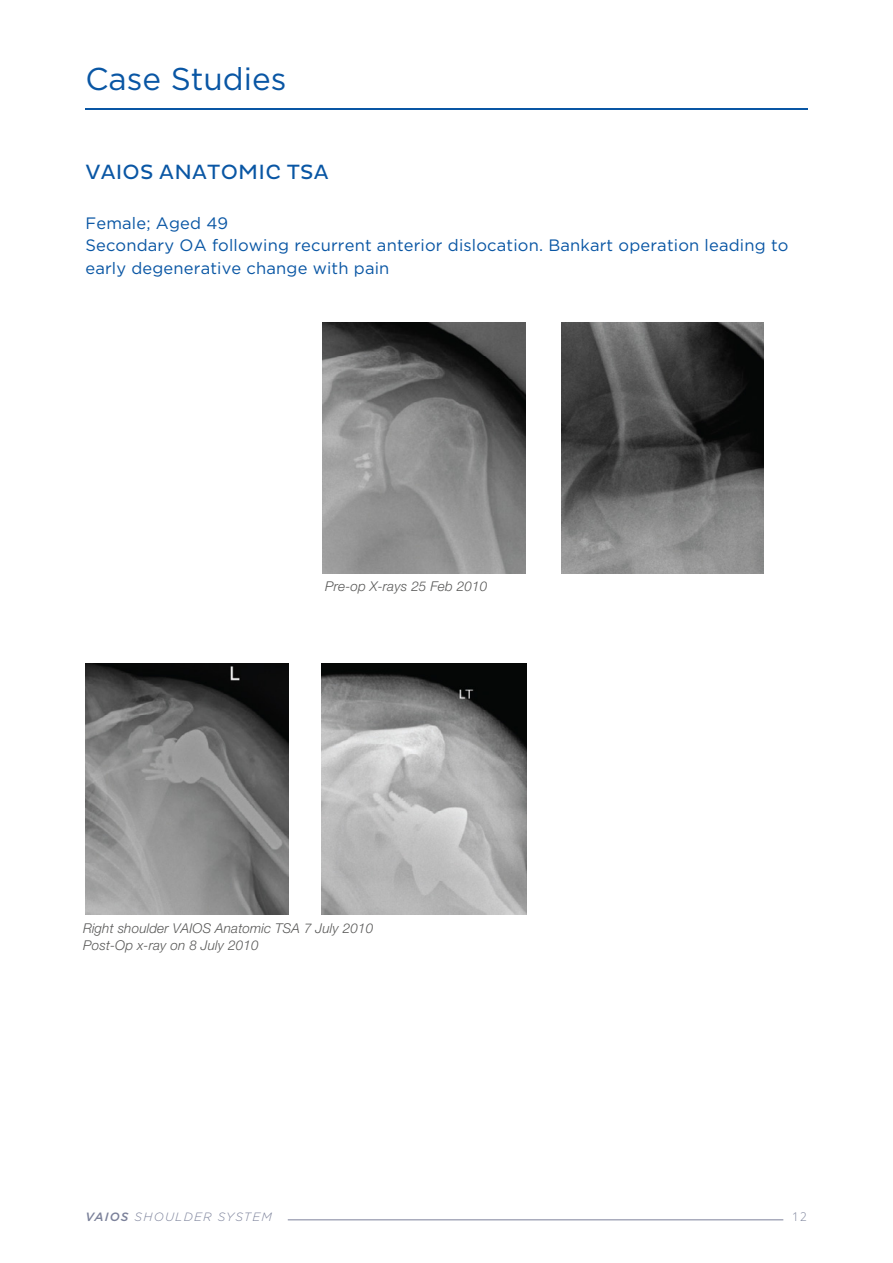
<style>
.page{position:relative;width:893px;height:1263px;background:#fff}
.page>*{position:absolute;margin:0;border:0;box-sizing:border-box;transform-origin:0 0}
.t1{font:31.5px "Gotham";color:#0956a4}
.t2{font:21px "Pluto";letter-spacing:.01em;color:#0956a4}
.t3{font:16.5px/22.5px "Gotham";letter-spacing:.01em;color:#0956a4}
.t4{font:italic 300 13.5px/16.2px "Helvetica Neue LT Std";letter-spacing:.01em;color:#585857}
.t5{font:italic 300 12px "Gotham";letter-spacing:.1em;color:#7b819a}
.t6{font:300 12px "Open Sans";color:#7b819a}
.s1{font-weight:500}
</style>
<div class="page">
<img style="left:85px;top:664px;width:203px;height:250px">
<img style="left:322px;top:664px;width:204px;height:250px">
<hr style="left:288px;top:1219px;width:495px;height:1px;background:#7b819a">
<img style="left:323px;top:323px;width:203px;height:251px">
<img style="left:561px;top:323px;width:203px;height:251px">
<hr style="left:85px;top:109px;width:723px;height:1px;background:#0956a4">
<h1 class="t1" style="left:85px;top:59px;width:203px">Case Studies</h1>
<p class="t2" style="left:85px;top:160px;width:245px">VAIOS ANATOMIC TSA</p>
<p class="t3" style="left:85px;top:211px;width:705px">Female; Aged 49<br>Secondary OA following recurrent anterior dislocation. Bankart operation leading to early degenerative change with pain</p>
<p class="t4" style="left:325px;top:578px;width:164px">Pre-op X-rays 25 Feb 2010</p>
<p class="t4" style="left:83px;top:920px;width:292px">Right shoulder VAIOS Anatomic TSA 7 July 2010<br>Post-Op x-ray on 8 July 2010</p>
<p class="t5" style="left:85px;top:1209px;width:188px"><span class="s1">VAIOS</span> SHOULDER SYSTEM</p>
<p class="t6" style="left:792px;top:1208px;width:16px">12</p>
</div>
